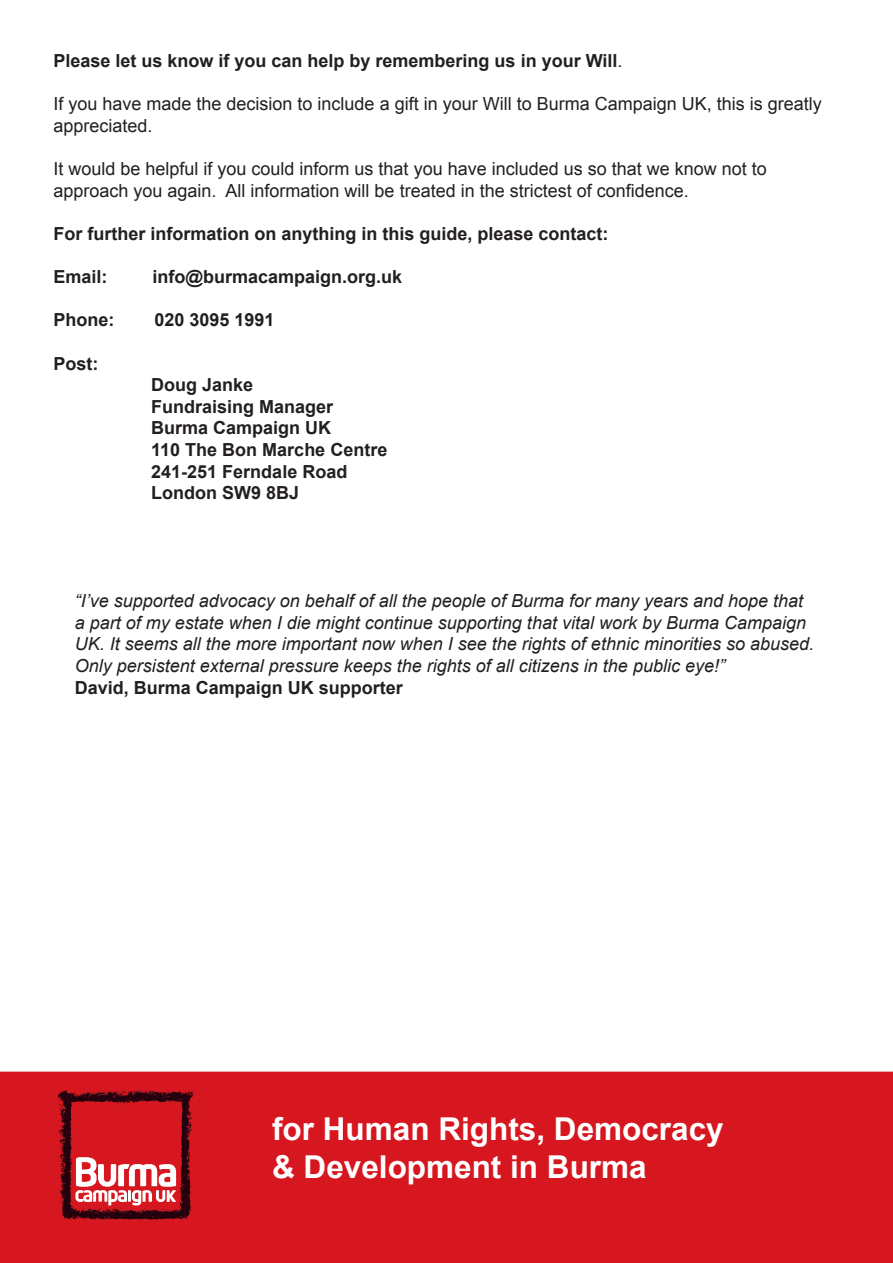
<style>
.page{position:relative;width:893px;height:1263px;background:#fff}
.page>*{position:absolute;margin:0;border:0;box-sizing:border-box;transform-origin:0 0}
.t1{font:700 31.5px/37.8px "Arial";color:#fff}
.t2{font:italic 18px/21.6px "Arial";color:#231f20}
.t3{font:700 18px/21.6px "Arial";color:#231f20}
.t4{font:18px/21.6px "Arial";color:#231f20}
.s1{font-weight:400}
</style>
<div class="page">
<div style="left:0;top:1071px;width:893px;height:192px;background:#d7171f;border:2px solid #d7171f"></div>
<img style="left:57px;top:1090px;width:137px;height:131px">
<p class="t3" style="left:53px;top:51px;width:570px">Please let us know if you can help by remembering us in your Will<span class="s1">.</span></p>
<p class="t4" style="left:53px;top:93px;width:770px">If you have made the decision to include a gift in your Will to Burma Campaign UK, this is greatly appreciated.</p>
<p class="t4" style="left:53px;top:158px;width:715px">It would be helpful if you could inform us that you have included us so that we know not to approach you again. All information will be treated in the strictest of confidence.</p>
<p class="t3" style="left:53px;top:223px;width:557px">For further information on anything in this guide, please contact:</p>
<p class="t3" style="left:53px;top:267px;width:56px">Email:</p>
<p class="t3" style="left:153px;top:267px;width:251px">info@burmacampaign.org.uk</p>
<p class="t3" style="left:53px;top:310px;width:63px">Phone:</p>
<p class="t3" style="left:154px;top:310px;width:122px">020 3095 1991</p>
<p class="t3" style="left:53px;top:353px;width:47px">Post:</p>
<p class="t3" style="left:151px;top:375px;width:184px">Doug Janke<br>Fundraising Manager</p>
<p class="t3" style="left:151px;top:418px;width:238px">Burma Campaign UK<br>110 The Bon Marche Centre<br>241-251 Ferndale Road<br>London SW9 8BJ</p>
<p class="t2" style="left:75px;top:590px;width:741px">“I’ve supported advocacy on behalf of all the people of Burma for many years and hope that a part of my estate when I die might continue supporting that vital work by Burma Campaign UK. It seems all the more important now when I see the rights of ethnic minorities so abused.<br>Only persistent external pressure keeps the rights of all citizens in the public eye!”</p>
<p class="t3" style="left:75px;top:677px;width:330px">David, Burma Campaign UK supporter</p>
<h1 class="t1" style="left:272px;top:1111px;width:453px">for Human Rights, Democracy &amp; Development in Burma</h1>
</div>
